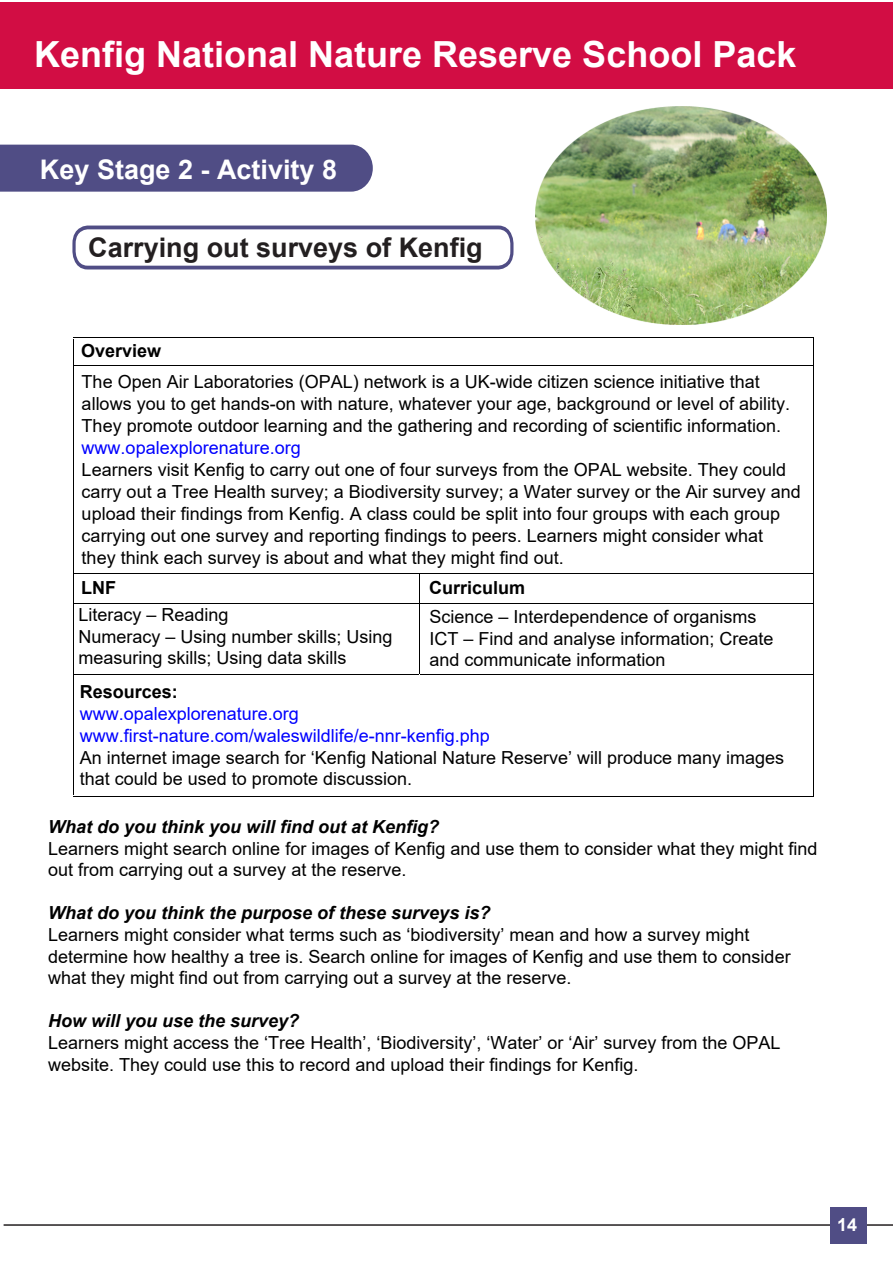
<style>
.page{position:relative;width:893px;height:1263px;background:#fff}
.page>*{position:absolute;margin:0;border:0;box-sizing:border-box;transform-origin:0 0}
.t1{font:700 36px "Arial";color:#fff}
.t2{font:700 27px "Arial";color:#231f20}
.t3{font:700 27px "Arial";color:#fff}
.t4{font:18px/21.6px "Arial";color:#000}
.t5{font:18px/21.9px "Arial";color:#00f}
.t6{font:italic 700 18px "Arial";color:#000}
.t7{font:700 18px "Arial";color:#000}
.t8{font:700 18px "Arial";color:#fff}
.s1{font-style:inherit}
</style>
<div class="page">
<hr style="left:4px;top:1224px;width:889px;height:2px;background:#231f20">
<div style="left:831px;top:1208px;width:36px;height:36px;background:#504d85"></div>
<div style="left:0;top:2px;width:893px;height:87px;background:#d20d44"></div>
<svg style="left:72px;top:225px;width:442px;height:45px"></svg>
<div style="left:0;top:145px;width:373px;height:47px;background:#504d85"></div>
<hr style="left:74px;top:338px;width:740px;height:1px;background:#000">
<hr style="left:74px;top:366px;width:740px;height:1px;background:#000">
<hr style="left:73px;top:339px;width:1px;height:381px;background:#000">
<hr style="left:813px;top:339px;width:1px;height:398px;background:#000">
<hr style="left:74px;top:573px;width:369px;height:1px;background:#000">
<hr style="left:443px;top:573px;width:370px;height:1px;background:#000">
<hr style="left:74px;top:603px;width:369px;height:1px;background:#000">
<hr style="left:443px;top:603px;width:370px;height:1px;background:#000">
<hr style="left:419px;top:573px;width:1px;height:100px;background:#000">
<hr style="left:73px;top:674px;width:346px;height:1px;background:#000">
<hr style="left:420px;top:674px;width:393px;height:1px;background:#000">
<hr style="left:73px;top:697px;width:1px;height:98px;background:#000">
<hr style="left:73px;top:796px;width:740px;height:1px;background:#000">
<hr style="left:813px;top:670px;width:1px;height:126px;background:#000">
<img style="left:536px;top:107px;width:290px;height:217px">
<h1 class="t1" style="left:34px;top:29px;width:764px">Kenfig National Nature Reserve School Pack</h1>
<h2 class="t3" style="left:40px;top:151px;width:299px">Key Stage 2 <span class="s1">- Activity</span> 8</h2>
<h2 class="t2" style="left:88px;top:228px;width:396px">Carrying out surveys of Kenfig</h2>
<p class="t7" style="left:81px;top:338px;width:82px">Overview</p>
<p class="t4" style="left:82px;top:370px;width:710px;line-height:22px">The Open Air Laboratories (OPAL) network is a UK-wide citizen science initiative that allows you to get hands-on with nature, whatever your age, background or level of ability.<br>They promote outdoor learning and the gathering and recording of scientific information.</p>
<p class="t5" style="left:82px;top:436px;width:221px">www.opalexplorenature.org</p>
<p class="t4" style="left:82px;top:458px;width:721px;line-height:22px">Learners visit Kenfig to carry out one of four surveys from the OPAL website. They could carry out a Tree Health survey; a Biodiversity survey; a Water survey or the Air survey and upload their findings from Kenfig. A class could be split into four groups with each group carrying out one survey and reporting findings to peers. Learners might consider what they think each survey is about and what they might find out.</p>
<p class="t7" style="left:81px;top:575px;width:36px">LNF</p>
<p class="t7" style="left:429px;top:575px;width:98px">Curriculum</p>
<p class="t4" style="left:79px;top:604px;width:316px">Literacy – Reading<br>Numeracy – Using number skills; Using measuring skills; Using data skills</p>
<p class="t4" style="left:429px;top:606px;width:346px">Science – Interdependence of organisms<br>ICT – Find and analyse information; Create and communicate information</p>
<p class="t7" style="left:80px;top:679px;width:100px">Resources:</p>
<p class="t5" style="left:80px;top:702px;width:412px">www.opalexplorenature.org www.first-nature.com/waleswildlife/e-nnr-kenfig.php</p>
<p class="t4" style="left:80px;top:746px;width:706px">An internet image search for ‘Kenfig National Nature Reserve’ will produce many images that could be used to promote discussion.</p>
<p class="t6" style="left:48px;top:815px;width:393px">What do you think you will find out at Kenfig?</p>
<p class="t4" style="left:48px;top:837px;width:771px">Learners might search online for images of Kenfig and use them to consider what they might find out from carrying out a survey at the reserve.</p>
<p class="t6" style="left:48px;top:901px;width:444px">What do you think the purpose of these surveys is?</p>
<p class="t4" style="left:48px;top:924px;width:744px">Learners might consider what terms such as ‘biodiversity’ mean and how a survey might determine how healthy a tree is. Search online for images of Kenfig and use them to consider what they might find out from carrying out a survey at the reserve.</p>
<p class="t6" style="left:48px;top:1009px;width:253px">How will you use the survey?</p>
<p class="t4" style="left:48px;top:1032px;width:734px">Learners might access the ‘Tree Health’, ‘Biodiversity’, ‘Water’ or ‘Air’ survey from the OPAL website. They could use this to record and upload their findings for Kenfig.</p>
<p class="t8" style="left:837px;top:1212px;width:22px">14</p>
</div>
